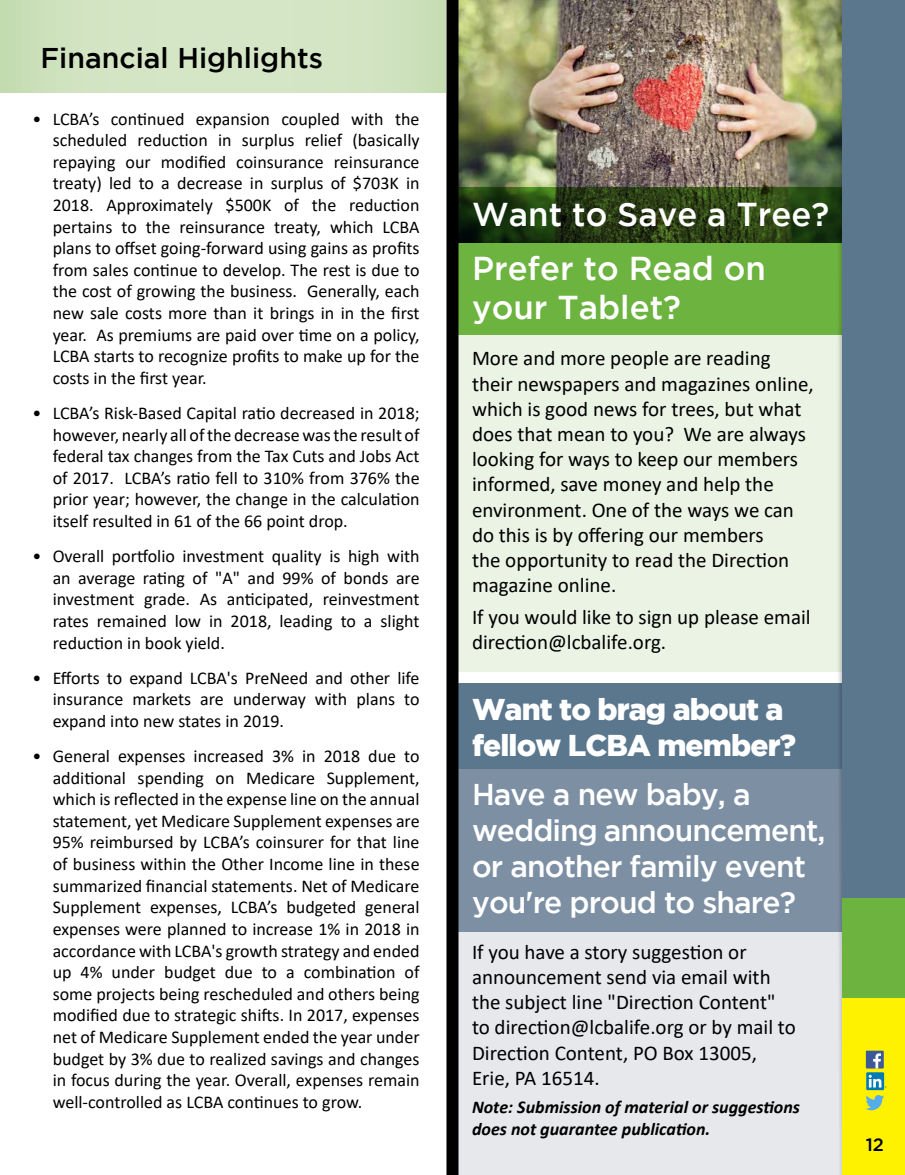
<style>
.page{position:relative;width:905px;height:1175px;background:#fff}
.page>*{position:absolute;margin:0;border:0;box-sizing:border-box;transform-origin:0 0}
.t1{font:500 33px/53.1px "Gotham";color:#fff}
.t2{font:500 30px/36px "Gotham";letter-spacing:-.03em;color:#fff}
.t3{font:900 30px/36px "Gotham";letter-spacing:-.03em;color:#fff}
.t4{font:500 28.5px "Gotham";color:#000}
.t5{font:21px/25.2px "Calibri";color:#000}
.t6{font:18px/21.6px "Calibri";color:#000;text-align:justify}
.t7{font:italic 700 18px/21.6px "Calibri";color:#000}
.t8{font:500 18px "Gotham";color:#000}
</style>
<div class="page">
<svg style="left:0;top:0;width:446px;height:93px;background:#d1e3c1"></svg>
<div style="left:458px;top:243px;width:412px;height:92px;background:#6cb33f"></div>
<div style="left:458px;top:335px;width:412px;height:336px;background:#ebf3e5"></div>
<div style="left:458px;top:923px;width:412px;height:251px;background:#e7e8ec"></div>
<div style="left:458px;top:683px;width:412px;height:87px;background:#5b778e"></div>
<div style="left:458px;top:770px;width:412px;height:162px;background:#7d90a3"></div>
<img style="left:458px;top:0;width:378px;height:187px">
<svg style="left:458px;top:187px;width:378px;height:56px;background:#253d13"></svg>
<div style="left:446px;top:0;width:12px;height:1174px;background:#000"></div>
<div style="left:836px;top:0;width:68px;height:1174px;background:#000;opacity:.75"></div>
<div style="left:841px;top:0;width:63px;height:898px;background:#5b778e"></div>
<div style="left:841px;top:997px;width:63px;height:177px;background:#fff200"></div>
<div style="left:841px;top:898px;width:63px;height:99px;background:#6cb33f"></div>
<div style="left:865px;top:1050px;width:18px;height:18px;background:#3d5a98"></div>
<svg style="left:873px;top:1053px;width:8px;height:15px"></svg>
<svg style="left:866px;top:1072px;width:18px;height:18px"></svg>
<svg style="left:868px;top:1074px;width:18px;height:13px"></svg>
<svg style="left:865px;top:1095px;width:19px;height:15px"></svg>
<h3 class="t4" style="left:40px;top:42px;width:284px">Financial Highlights</h3>
<p class="t6" style="left:53px;top:107px;width:368px;text-indent:-20px">• LCBA’s continued expansion coupled with the scheduled reduction in surplus relief (basically repaying our modified coinsurance reinsurance treaty) led to a decrease in surplus of $703K in 2018. Approximately $500K of the reduction pertains to the reinsurance treaty, which LCBA plans to offset going-forward using gains as profits from sales continue to develop. The rest is due to the cost of growing the business. Generally, each new sale costs more than it brings in in the first year. As premiums are paid over time on a policy, LCBA starts to recognize profits to make up for the costs in the first year.</p>
<p class="t6" style="left:53px;top:402px;width:368px;text-indent:-20px">• LCBA’s Risk-Based Capital ratio decreased in 2018; however, nearly all of the decrease was the result of federal tax changes from the Tax Cuts and Jobs Act of 2017. LCBA’s ratio fell to 310% from 376% the prior year; however, the change in the calculation itself resulted in 61 of the 66 point drop.</p>
<p class="t6" style="left:53px;top:545px;width:368px;text-indent:-20px">• Overall portfolio investment quality is high with an average rating of "A" and 99% of bonds are investment grade. As anticipated, reinvestment rates remained low in 2018, leading to a slight reduction in book yield.</p>
<p class="t6" style="left:53px;top:666px;width:368px;text-indent:-20px">• Efforts to expand LCBA's PreNeed and other life insurance markets are underway with plans to expand into new states in 2019.</p>
<p class="t6" style="left:53px;top:744px;width:368px;text-indent:-20px">• General expenses increased 3% in 2018 due to additional spending on Medicare Supplement, which is reflected in the expense line on the annual statement, yet Medicare Supplement expenses are 95% reimbursed by LCBA’s coinsurer for that line of business within the Other Income line in these summarized financial statements. Net of Medicare Supplement expenses, LCBA’s budgeted general expenses were planned to increase 1% in 2018 in accordance with LCBA's growth strategy and ended up 4% under budget due to a combination of some projects being rescheduled and others being modified due to strategic shifts. In 2017, expenses net of Medicare Supplement ended the year under budget by 3% due to realized savings and changes in focus during the year. Overall, expenses remain well-controlled as LCBA continues to grow.</p>
<h1 class="t1" style="left:472px;top:187px;width:359px">Want to Save a Tree?<br>Prefer to Read on</h1>
<h1 class="t1" style="left:472px;top:280px;width:210px">your Tablet?</h1>
<p class="t5" style="left:472px;top:345px;width:343px">More and more people are reading their newspapers and magazines online, which is good news for trees, but what does that mean to you? We are always looking for ways to keep our members informed, save money and help the environment. One of the ways we can do this is by offering our members<br>the opportunity to read the Direction magazine online.</p>
<p class="t5" style="left:472px;top:604px;width:340px">If you would like to sign up please email direction@lcbalife.org.</p>
<h2 class="t3" style="left:472px;top:690px;width:325px">Want to brag about a fellow LCBA member?</h2>
<h2 class="t2" style="left:472px;top:776px;width:355px">Have a new baby, a wedding announcement, or another family event you're proud to share?</h2>
<p class="t5" style="left:472px;top:938px;width:325px">If you have a story suggestion or announcement send via email with the subject line "Direction Content" to direction@lcbalife.org or by mail to<br>Direction Content, PO Box 13005,<br>Erie, PA 16514.</p>
<p class="t7" style="left:472px;top:1095px;width:329px">Note: Submission of material or suggestions does not guarantee publication.</p>
<p class="t8" style="left:865px;top:1133px;width:20px">12</p>
</div>
